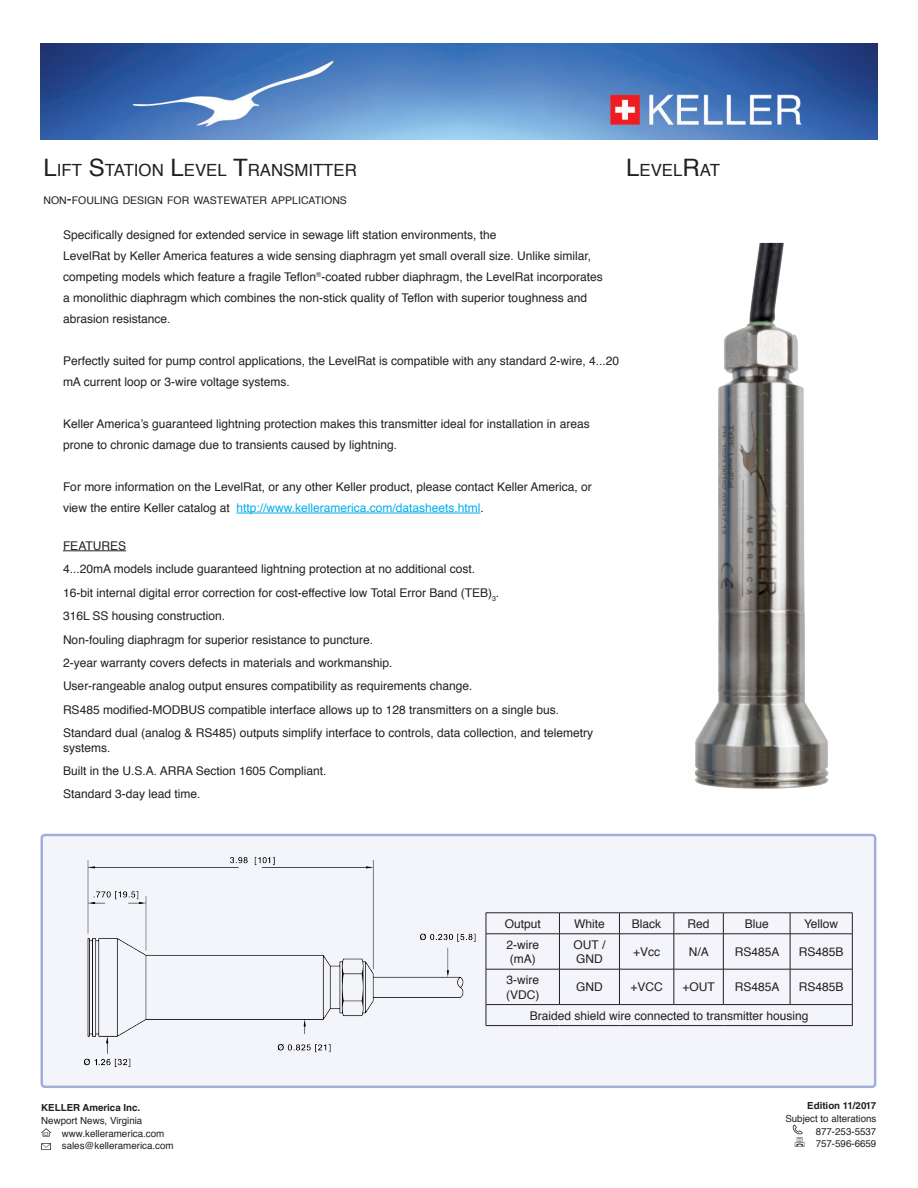
<style>
.page{position:relative;width:918px;height:1188px;background:#fff}
.page>*{position:absolute;margin:0;border:0;box-sizing:border-box;transform-origin:0 0}
.t1{font:16.8px "Helvetica";color:#231f20}
.t2{font:12px/21px "Helvetica";color:#231f20}
.t3{font:10.5px "Helvetica";color:#231f20}
.t4{font:9.75px "Helvetica";color:#231f20}
.t5{font:700 9.75px "Helvetica LT Std";color:#231f20}
.s1{font-size:24px}
.s2{font-size:15px}
.s3{color:#00aeef}
</style>
<div class="page">
<img style="left:40px;top:44px;width:838px;height:95px">
<svg style="left:41px;top:1128px;width:10px;height:9px"></svg>
<svg style="left:41px;top:1143px;width:10px;height:7px"></svg>
<div style="left:42px;top:835px;width:833px;height:252px;background:#f4f5fa;border-radius:3px"></div>
<div style="left:41px;top:834px;width:835px;height:254px;border:2px solid #a0aed8;border-radius:3px"></div>
<img style="left:695px;top:242px;width:134px;height:547px">
<img style="left:72px;top:856px;width:412px;height:232px">
<hr style="left:236px;top:513px;width:245px;height:1px;background:#00aeef">
<hr style="left:63px;top:551px;width:63px;height:1px;background:#231f20">
<hr style="left:486px;top:913px;width:73px;height:1px;background:#231f20">
<svg style="left:486px;top:913px;width:1px;height:21px"></svg>
<hr style="left:559px;top:913px;width:60px;height:1px;background:#231f20">
<svg style="left:559px;top:914px;width:1px;height:20px"></svg>
<hr style="left:619px;top:913px;width:55px;height:1px;background:#231f20">
<svg style="left:619px;top:914px;width:1px;height:20px"></svg>
<hr style="left:674px;top:913px;width:49px;height:1px;background:#231f20">
<svg style="left:674px;top:913px;width:1px;height:21px"></svg>
<hr style="left:723px;top:913px;width:67px;height:1px;background:#231f20">
<svg style="left:723px;top:913px;width:1px;height:21px"></svg>
<hr style="left:790px;top:913px;width:63px;height:1px;background:#231f20">
<svg style="left:790px;top:913px;width:1px;height:21px"></svg>
<svg style="left:852px;top:913px;width:1px;height:21px"></svg>
<hr style="left:486px;top:934px;width:73px;height:1px;background:#231f20">
<hr style="left:486px;top:934px;width:1px;height:35px;background:#231f20">
<hr style="left:559px;top:934px;width:60px;height:1px;background:#231f20">
<hr style="left:559px;top:934px;width:1px;height:35px;background:#231f20">
<hr style="left:619px;top:934px;width:55px;height:1px;background:#231f20">
<hr style="left:619px;top:934px;width:1px;height:35px;background:#231f20">
<hr style="left:674px;top:934px;width:49px;height:1px;background:#231f20">
<hr style="left:674px;top:934px;width:1px;height:35px;background:#231f20">
<hr style="left:723px;top:934px;width:67px;height:1px;background:#231f20">
<hr style="left:723px;top:934px;width:1px;height:35px;background:#231f20">
<hr style="left:790px;top:934px;width:63px;height:1px;background:#231f20">
<hr style="left:790px;top:934px;width:1px;height:35px;background:#231f20">
<hr style="left:852px;top:934px;width:1px;height:35px;background:#231f20">
<hr style="left:486px;top:969px;width:73px;height:1px;background:#231f20">
<hr style="left:486px;top:969px;width:1px;height:35px;background:#231f20">
<hr style="left:559px;top:969px;width:60px;height:1px;background:#231f20">
<hr style="left:559px;top:969px;width:1px;height:35px;background:#231f20">
<hr style="left:619px;top:969px;width:55px;height:1px;background:#231f20">
<hr style="left:619px;top:969px;width:1px;height:35px;background:#231f20">
<hr style="left:674px;top:969px;width:49px;height:1px;background:#231f20">
<hr style="left:674px;top:969px;width:1px;height:35px;background:#231f20">
<hr style="left:723px;top:969px;width:67px;height:1px;background:#231f20">
<hr style="left:723px;top:969px;width:1px;height:35px;background:#231f20">
<hr style="left:790px;top:969px;width:63px;height:1px;background:#231f20">
<hr style="left:790px;top:969px;width:1px;height:35px;background:#231f20">
<hr style="left:852px;top:969px;width:1px;height:35px;background:#231f20">
<hr style="left:486px;top:1004px;width:73px;height:1px;background:#231f20">
<svg style="left:486px;top:1005px;width:1px;height:20px"></svg>
<hr style="left:559px;top:1004px;width:60px;height:1px;background:#231f20">
<hr style="left:619px;top:1004px;width:55px;height:1px;background:#231f20">
<hr style="left:674px;top:1004px;width:49px;height:1px;background:#231f20">
<hr style="left:723px;top:1004px;width:67px;height:1px;background:#231f20">
<hr style="left:790px;top:1004px;width:63px;height:1px;background:#231f20">
<svg style="left:852px;top:1005px;width:1px;height:20px"></svg>
<hr style="left:486px;top:1025px;width:73px;height:1px;background:#231f20">
<hr style="left:559px;top:1025px;width:60px;height:1px;background:#231f20">
<hr style="left:619px;top:1025px;width:55px;height:1px;background:#231f20">
<hr style="left:674px;top:1025px;width:49px;height:1px;background:#231f20">
<hr style="left:723px;top:1025px;width:67px;height:1px;background:#231f20">
<hr style="left:790px;top:1025px;width:63px;height:1px;background:#231f20">
<svg style="left:793px;top:1125px;width:10px;height:10px"></svg>
<p class="t1" style="left:44px;top:157px;width:315px"><span class="s1">L</span>IFT <span class="s1">S</span>TATION <span class="s1">L</span>EVEL <span class="s1">T</span>RANSMITTER</p>
<p class="t3" style="left:44px;top:192px;width:304px">NON<span class="s2">-</span>FOULING DESIGN FOR WASTEWATER APPLICATIONS</p>
<p class="t1" style="left:626px;top:157px;width:95px"><span class="s1">L</span>EVEL<span class="s1">R</span>AT</p>
<p class="t2" style="left:63px;top:225px;width:435px">Specifically designed for extended service in sewage lift station environments, the</p>
<p class="t2" style="left:63px;top:246px;width:541px">LevelRat by Keller America features a wide sensing diaphragm yet small overall size. Unlike similar, competing models which feature a fragile Teflon<sup>®</sup>-coated rubber diaphragm, the LevelRat incorporates a monolithic diaphragm which combines the non-stick quality of Teflon with superior toughness and abrasion resistance.</p>
<p class="t2" style="left:63px;top:351px;width:558px">Perfectly suited for pump control applications, the LevelRat is compatible with any standard 2-wire, 4...20 mA current loop or 3-wire voltage systems.</p>
<p class="t2" style="left:63px;top:414px;width:528px">Keller America’s guaranteed lightning protection makes this transmitter ideal for installation in areas prone to chronic damage due to transients caused by lightning.</p>
<p class="t2" style="left:63px;top:477px;width:530px">For more information on the LevelRat, or any other Keller product, please contact Keller America, or view the entire Keller catalog at <span class="s3">http://www.kelleramerica.com/datasheets.html</span>.</p>
<p class="t2" style="left:63px;top:536px;width:65px">FEATURES</p>
<p class="t2" style="left:63px;top:559px;width:414px">4...20mA models include guaranteed lightning protection at no additional cost.</p>
<p class="t2" style="left:63px;top:582px;width:438px">16-bit internal digital error correction for cost-effective low Total Error Band (TEB)<sub>3</sub>.</p>
<p class="t2" style="left:63px;top:606px;width:164px">316L SS housing construction.</p>
<p class="t2" style="left:63px;top:629px;width:312px">Non-fouling diaphragm for superior resistance to puncture.</p>
<p class="t2" style="left:63px;top:653px;width:331px">2-year warranty covers defects in materials and workmanship.</p>
<p class="t2" style="left:63px;top:676px;width:411px">User-rangeable analog output ensures compatibility as requirements change.</p>
<p class="t2" style="left:63px;top:699px;width:498px">RS485 modified-MODBUS compatible interface allows up to 128 transmitters on a single bus.</p>
<p class="t2" style="left:63px;top:726px;width:532px;line-height:14.4px">Standard dual (analog &amp; RS485) outputs simplify interface to controls, data collection, and telemetry systems.</p>
<p class="t2" style="left:63px;top:761px;width:265px">Built in the U.S.A. ARRA Section 1605 Compliant.</p>
<p class="t2" style="left:63px;top:784px;width:139px">Standard 3-day lead time.</p>
<p class="t5" style="left:41px;top:1102px;width:101px">KELLER America Inc.</p>
<p class="t4" style="left:41px;top:1113px;width:103px">Newport News, Virginia</p>
<p class="t4" style="left:62px;top:1126px;width:104px">www.kelleramerica.com</p>
<p class="t4" style="left:62px;top:1138px;width:113px">sales@kelleramerica.com</p>
<p class="t2" style="left:505px;top:913px;width:38px">Output</p>
<p class="t2" style="left:574px;top:913px;width:32px">White</p>
<p class="t2" style="left:632px;top:913px;width:31px">Black</p>
<p class="t2" style="left:688px;top:913px;width:24px">Red</p>
<p class="t2" style="left:745px;top:913px;width:26px">Blue</p>
<p class="t2" style="left:804px;top:913px;width:36px">Yellow</p>
<p class="t2" style="left:506px;top:938px;width:34px;line-height:14.4px">2-wire (mA)</p>
<p class="t2" style="left:574px;top:938px;width:33px;line-height:14.4px">OUT /<br>GND</p>
<p class="t2" style="left:633px;top:942px;width:29px">+Vcc</p>
<p class="t2" style="left:689px;top:942px;width:22px">N/A</p>
<p class="t2" style="left:735px;top:942px;width:46px">RS485A</p>
<p class="t2" style="left:799px;top:942px;width:46px">RS485B</p>
<p class="t2" style="left:506px;top:970px;width:34px">3-wire</p>
<p class="t2" style="left:506px;top:984px;width:35px">(VDC)</p>
<p class="t2" style="left:576px;top:977px;width:28px">GND</p>
<p class="t2" style="left:630px;top:977px;width:34px">+VCC</p>
<p class="t2" style="left:683px;top:977px;width:34px">+OUT</p>
<p class="t2" style="left:735px;top:977px;width:46px">RS485A</p>
<p class="t2" style="left:799px;top:977px;width:46px">RS485B</p>
<p class="t2" style="left:530px;top:1005px;width:280px">Braided shield wire connected to transmitter housing</p>
<p class="t5" style="left:807px;top:1100px;width:71px">Edition 11/2017</p>
<p class="t4" style="left:785px;top:1111px;width:93px">Subject to alterations</p>
<p class="t4" style="left:816px;top:1124px;width:62px">877-253-5537</p>
<p class="t4" style="left:816px;top:1136px;width:62px">757-596-6659</p>
</div>
